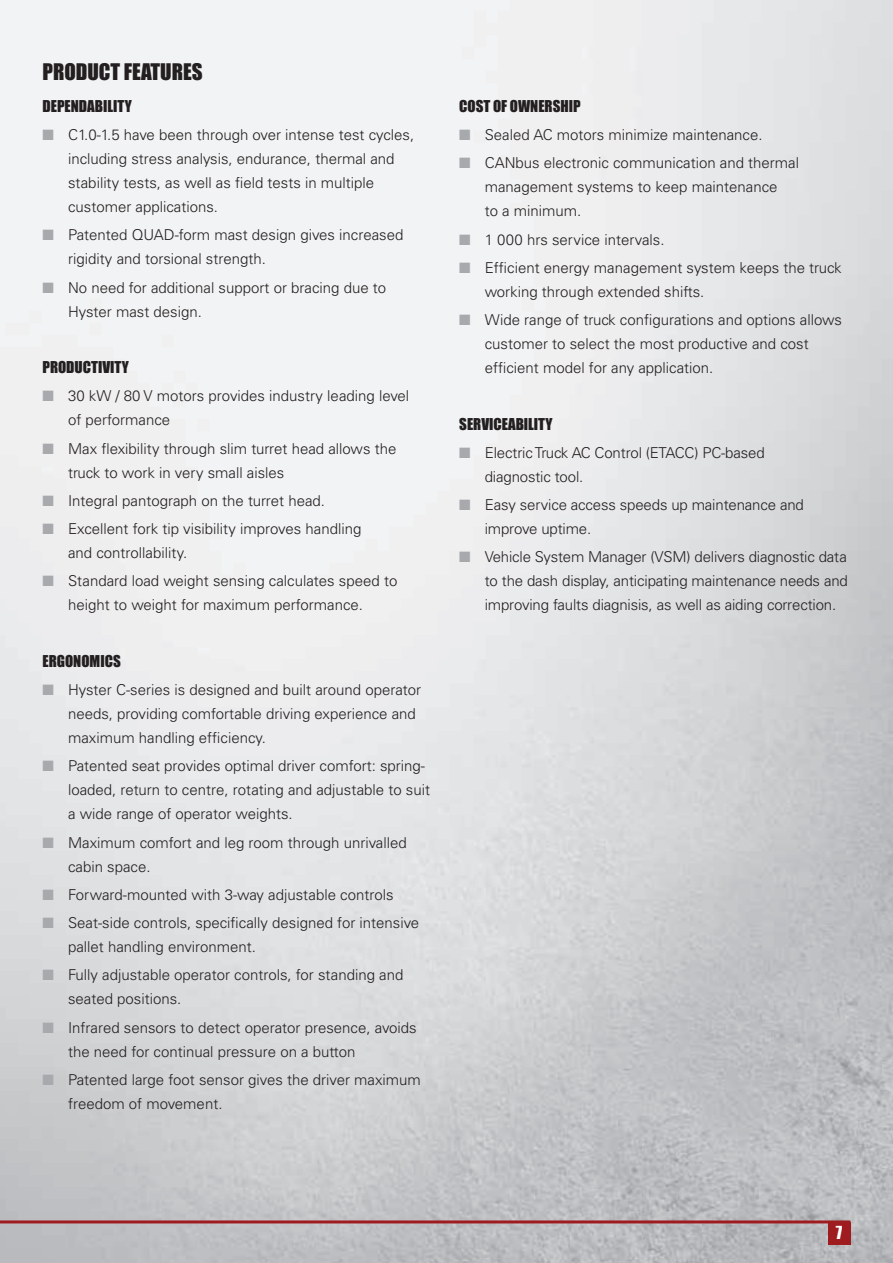
<style>
.page{position:relative;width:893px;height:1263px;background:#fff}
.page>*{position:absolute;margin:0;border:0;box-sizing:border-box;transform-origin:0 0}
.t1{font:21px "Impact";color:#231f20}
.t2{font:16.5px "Impact";color:#fff}
.t3{font:300 15px/24px "Univers";color:#231f20}
.t4{font:15px "Impact";color:#231f20}
.s1{color:#a8a9ad}
</style>
<div class="page">
<img style="left:0;top:0;width:893px;height:1263px">
<hr style="left:0;top:1222px;width:1px;height:41px;background:#535355">
<hr style="left:0;top:1220px;width:850px;height:3px;background:#9e1c1f">
<div style="left:828px;top:1222px;width:22px;height:23px;background:#9e1c1f"></div>
<h1 class="t1" style="left:43px;top:63px;width:162px">PRODUCT FEATURES</h1>
<p class="t4" style="left:43px;top:100px;width:91px">DEPENDABILITY</p>
<p class="t3" style="left:68px;top:124px;width:348px;text-indent:-26px"><span class="s1">■</span> C1.0-1.5 have been through over intense test cycles, including stress analysis, endurance, thermal and stability tests, as well as field tests in multiple customer applications.</p>
<p class="t3" style="left:68px;top:224px;width:337px;text-indent:-26px"><span class="s1">■</span> Patented QUAD-form mast design gives increased rigidity and torsional strength.</p>
<p class="t3" style="left:68px;top:276px;width:320px;text-indent:-26px"><span class="s1">■</span> No need for additional support or bracing due to<br>Hyster mast design.</p>
<p class="t4" style="left:43px;top:361px;width:88px">PRODUCTIVITY</p>
<p class="t3" style="left:68px;top:385px;width:343px;text-indent:-26px"><span class="s1">■</span> 30 kW / 80 V motors provides industry leading level of performance</p>
<p class="t3" style="left:68px;top:437px;width:330px;text-indent:-26px"><span class="s1">■</span> Max flexibility through slim turret head allows the truck to work in very small aisles</p>
<p class="t3" style="left:43px;top:490px;width:284px"><span class="s1">■</span> Integral pantograph on the turret head.</p>
<p class="t3" style="left:68px;top:518px;width:295px;text-indent:-26px"><span class="s1">■</span> Excellent fork tip visibility improves handling and controllability.</p>
<p class="t3" style="left:43px;top:570px;width:356px;text-align:center"><span class="s1">■</span> Standard load weight sensing calculates speed to height to weight for maximum performance.</p>
<p class="t4" style="left:43px;top:655px;width:80px">ERGONOMICS</p>
<p class="t3" style="left:68px;top:679px;width:355px;text-indent:-26px"><span class="s1">■</span> Hyster C-series is designed and built around operator needs, providing comfortable driving experience and maximum handling efficiency.</p>
<p class="t3" style="left:68px;top:755px;width:363px;text-indent:-26px"><span class="s1">■</span> Patented seat provides optimal driver comfort: spring&shy;loaded, return to centre, rotating and adjustable to suit a wide range of operator weights.</p>
<p class="t3" style="left:68px;top:832px;width:340px;text-indent:-26px"><span class="s1">■</span> Maximum comfort and leg room through unrivalled cabin space.</p>
<p class="t3" style="left:43px;top:884px;width:353px"><span class="s1">■</span> Forward-mounted with 3-way adjustable controls</p>
<p class="t3" style="left:68px;top:912px;width:353px;text-indent:-26px"><span class="s1">■</span> Seat-side controls, specifically designed for intensive pallet handling environment.</p>
<p class="t3" style="left:68px;top:964px;width:337px;text-indent:-26px"><span class="s1">■</span> Fully adjustable operator controls, for standing and seated positions.</p>
<p class="t3" style="left:68px;top:1017px;width:350px;text-indent:-26px"><span class="s1">■</span> Infrared sensors to detect operator presence, avoids the need for continual pressure on a button</p>
<p class="t3" style="left:68px;top:1069px;width:354px;text-indent:-26px"><span class="s1">■</span> Patented large foot sensor gives the driver maximum freedom of movement.</p>
<p class="t4" style="left:459px;top:100px;width:123px">COST OF OWNERSHIP</p>
<p class="t3" style="left:459px;top:124px;width:305px"><span class="s1">■</span> Sealed AC motors minimize maintenance.</p>
<p class="t3" style="left:485px;top:152px;width:316px;text-indent:-26px"><span class="s1">■</span> CANbus electronic communication and thermal management systems to keep maintenance<br>to a minimum.</p>
<p class="t3" style="left:459px;top:228px;width:207px"><span class="s1">■</span> 1 000 hrs service intervals.</p>
<p class="t3" style="left:485px;top:257px;width:358px;text-indent:-26px"><span class="s1">■</span> Efficient energy management system keeps the truck working through extended shifts.</p>
<p class="t3" style="left:485px;top:309px;width:359px;text-indent:-26px"><span class="s1">■</span> Wide range of truck configurations and options allows customer to select the most productive and cost efficient model for any application.</p>
<p class="t4" style="left:459px;top:417px;width:95px">SERVICEABILITY</p>
<p class="t3" style="left:485px;top:442px;width:281px;text-indent:-26px"><span class="s1">■</span> Electric Truck AC Control (ETACC) PC-based diagnostic tool.</p>
<p class="t3" style="left:485px;top:494px;width:321px;text-indent:-26px"><span class="s1">■</span> Easy service access speeds up maintenance and improve uptime.</p>
<p class="t3" style="left:485px;top:546px;width:365px;text-align:justify;text-indent:-26px"><span class="s1">■</span> Vehicle System Manager (VSM) delivers diagnostic data to the dash display, anticipating maintenance needs and improving faults diagnisis, as well as aiding correction.</p>
<p class="t2" style="left:836px;top:1226px;width:8px">7</p>
</div>
